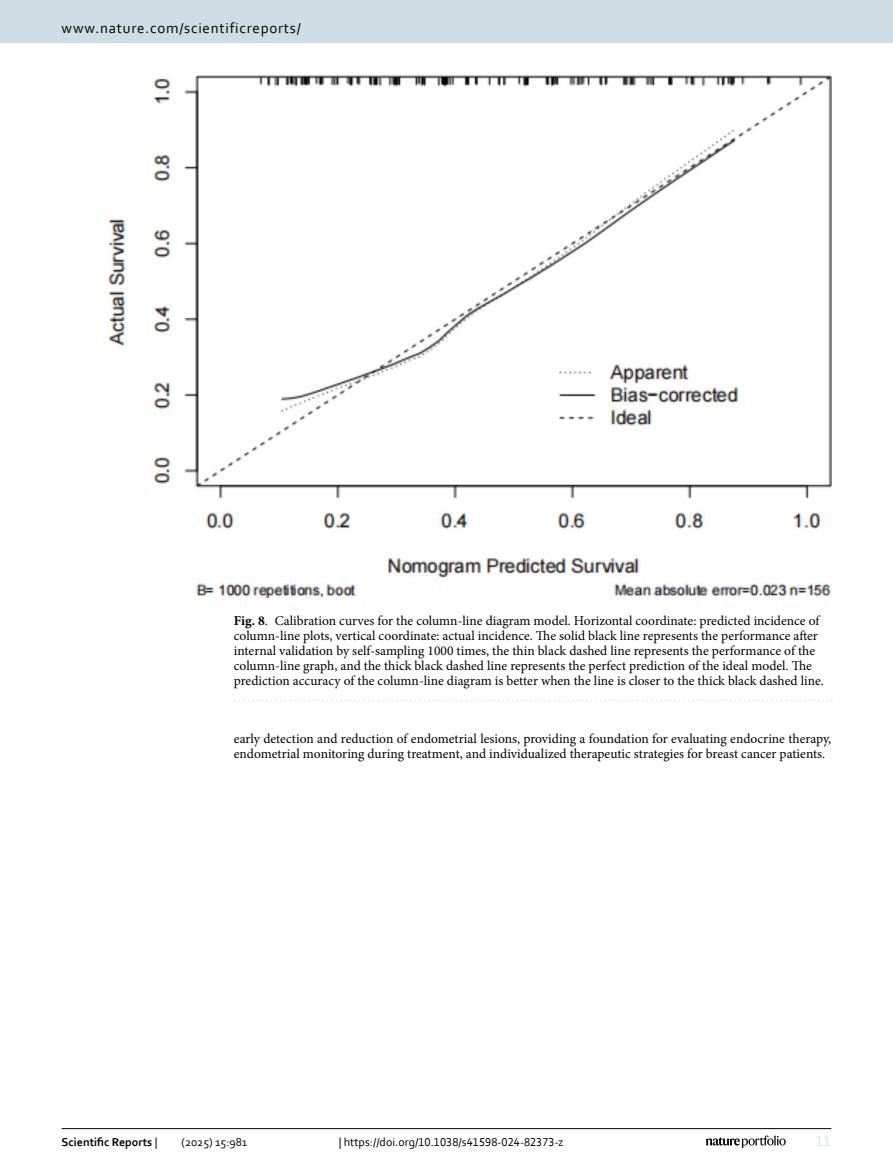
<style>
.page{position:relative;width:893px;height:1174px;background:#fff}
.page>*{position:absolute;margin:0;border:0;box-sizing:border-box;transform-origin:0 0}
.t1{font:15px "Corbel";letter-spacing:.05em;color:#000}
.t2{font:15px "Corbel";color:#d9e4eb}
.Figure_Caption{font:13.5px/15px "Minion Pro";color:#000}
.Body_Text{font:13.5px/15px "Minion Pro";color:#000}
.t3{font:12px "Corbel";color:#000}
.t4{font:700 12px "Corbel";color:#000}
.s1{font-weight:700}
.s2{font-weight:400}
</style>
<div class="page">
<img style="left:108px;top:76px;width:723px;height:521px">
<svg style="left:235px;top:700px;width:597px;height:1px"></svg>
<hr style="left:62px;top:1128px;width:769px;height:1px;background:#000">
<svg style="left:706px;top:1135px;width:80px;height:12px"></svg>
<div style="left:0;top:0;width:893px;height:43px;background:#cedde4"></div>
<p class="t1" style="left:62px;top:18px;width:241px">www.nature.com/scientificreports/</p>
<p class="Figure_Caption" style="left:234px;top:613px;width:591px"><span class="s1">Fig. 8</span>. Calibration curves for the column-line diagram model. Horizontal coordinate: predicted incidence of column-line plots, vertical coordinate: actual incidence. The solid black line represents the performance after internal validation by self-sampling 1000 times, the thin black dashed line represents the performance of the column-line graph, and the thick black dashed line represents the perfect prediction of the ideal model. The prediction accuracy of the column-line diagram is better when the line is closer to the thick black dashed line.</p>
<p class="Body_Text" style="left:234px;top:731px;width:599px">early detection and reduction of endometrial lesions, providing a foundation for evaluating endocrine therapy, endometrial monitoring during treatment, and individualized therapeutic strategies for breast cancer patients.</p>
<p class="t4" style="left:62px;top:1134px;width:97px">Scientific Reports <span class="s2">|</span></p>
<p class="t3" style="left:181px;top:1134px;width:67px">(2025) 15:981</p>
<p class="t3" style="left:339px;top:1134px;width:226px">| https://doi.org/10.1038/s41598-024-82373-z</p>
<p class="t2" style="left:816px;top:1132px;width:17px">11</p>
</div>
